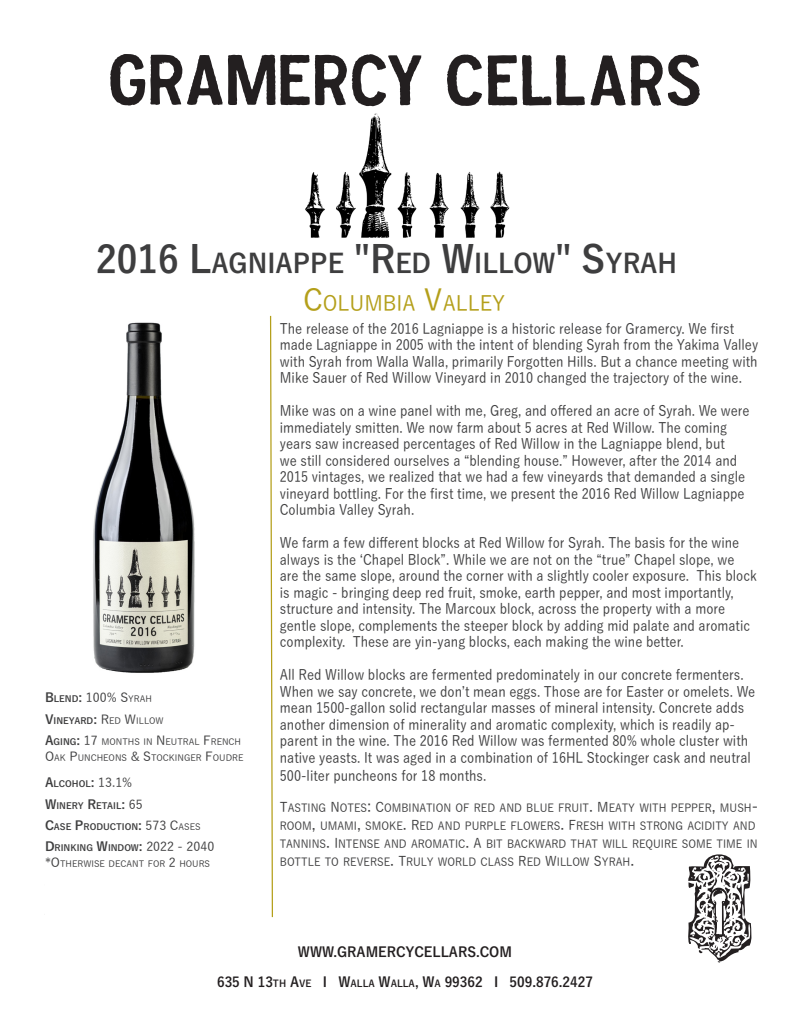
<style>
.page{position:relative;width:810px;height:1035px;background:#fff}
.page>*{position:absolute;margin:0;border:0;box-sizing:border-box;transform-origin:0 0}
.t1{font:700 26.25px "Yu Go";color:#3e3e3f;scale:.96 1}
.t2{font:500 21px "Yu Go";color:#b49f1a;scale:.96 1}
.t3{font:500 14.5px/16.5px "Yu Go";color:#3e3e3f;scale:.89 1}
.t4{font:700 13.75px "Yu Go";color:#231f20;scale:.96 1}
.t5{font:700 13.75px "Yu Go";color:#231f20;scale:.96 1}
.t6{font:500 12.5px "Yu Go";color:#3e3e3f}
.t7{font:500 11.25px/18px "Yu Go";color:#3e3e3f;scale:.93 1}
.t8{font:500 8.75px/16.2px "Yu Go";color:#3e3e3f}
.t9{font:700 8.75px "Yu Go";color:#3e3e3f}
.s1{font-size:37.5px}
.s2{font-size:30px}
.s3{font-size:13.38px}
.s4{font-size:16px}
.s5{font-weight:700}
.s6{font-weight:700;font-size:8.75px}
.s7{font-size:8.75px}
.s8{font-size:12.5px}
.s9{font-weight:500;font-size:12.5px}
.s10{font-weight:500}
.s11{font-weight:700;font-size:12.5px}
.s12{font-size:9.62px}
</style>
<div class="page">
<img style="left:305px;top:106px;width:205px;height:132px">
<img style="left:93px;top:322px;width:102px;height:351px">
<svg style="left:270px;top:315px;width:3px;height:603px"></svg>
<svg style="left:688px;top:854px;width:63px;height:109px"></svg>
<svg style="left:447px;top:54px;width:35px;height:52px"></svg>
<svg style="left:110px;top:54px;width:311px;height:52px"></svg>
<svg style="left:488px;top:54px;width:212px;height:52px"></svg>
<p class="t1" style="left:96px;top:248px;width:607px"><span class="s1">2016 L</span>AGNIAPPE <span class="s1">"R</span>ED <span class="s1">W</span>ILLOW<span class="s1">" S</span>YRAH</p>
<p class="t2" style="left:303px;top:284px;width:212px"><span class="s2">C</span>OLUMBIA <span class="s2">V</span>ALLEY</p>
<p class="t3" style="left:280px;top:318px;width:539px">The release of the 2016 Lagniappe is a historic release for Gramercy. We first made Lagniappe in 2005 with the intent of blending Syrah from the Yakima Valley with Syrah from Walla Walla, primarily Forgotten Hills. But a chance meeting with Mike Sauer of Red Willow Vineyard in 2010 changed the trajectory of the wine.</p>
<p class="t3" style="left:280px;top:401px;width:529px">Mike was on a wine panel with me, Greg, and offered an acre of Syrah. We were immediately smitten. We now farm about 5 acres at Red Willow. The coming years saw increased percentages of Red Willow in the Lagniappe blend, but<br>we still considered ourselves a “blending house.” However, after the 2014 and 2015 vintages, we realized that we had a few vineyards that demanded a single vineyard bottling. For the first time, we present the 2016 Red Willow Lagniappe Columbia Valley Syrah.</p>
<p class="t3" style="left:280px;top:533px;width:537px">We farm a few different blocks at Red Willow for Syrah. The basis for the wine always is the ‘Chapel Block”. While we are not on the “true” Chapel slope, we are the same slope, around the corner with a slightly cooler exposure. This block is magic - bringing deep red fruit, smoke, earth pepper, and most importantly, structure and intensity. The Marcoux block, across the property with a more gentle slope, complements the steeper block by adding mid palate and aromatic complexity. These are yin-yang blocks, each making the wine better.</p>
<p class="t3" style="left:280px;top:665px;width:536px">All Red Willow blocks are fermented predominately in our concrete fermenters.<br>When we say concrete, we don’t mean eggs. Those are for Easter or omelets. We mean 1500-gallon solid rectangular masses of mineral intensity. Concrete adds another dimension of minerality and aromatic complexity, which is readily ap&shy;parent in the wine. The 2016 Red Willow was fermented 80% whole cluster with native yeasts. It was aged in a combination of 16HL Stockinger cask and neutral</p>
<p class="t3" style="left:280px;top:765px;width:234px">500-liter puncheons for 18 months.</p>
<p class="t7" style="left:280px;top:798px;width:516px"><span class="s3">T</span>ASTING <span class="s3">N</span>OTES<span class="s4">:</span> <span class="s3">C</span>OMBINATION OF RED AND BLUE FRUIT<span class="s4">.</span> <span class="s3">M</span> EATY WITH PEPPER<span class="s4">,</span> MUSH<span class="s4">-</span>ROOM<span class="s4">,</span> UMAMI<span class="s4">,</span> SMOKE<span class="s4">.</span> <span class="s3">R</span>ED AND PURPLE FLOWERS<span class="s4">.</span> <span class="s3">F</span>RESH WITH STRONG ACIDITY AND TANNINS<span class="s4">.</span> <span class="s3">I</span> NTENSE AND AROMATIC<span class="s4">.</span> <span class="s3">A</span> BIT BACKWARD THAT WILL REQUIRE SOME TIME IN BOTTLE TO REVERSE<span class="s4">.</span> <span class="s3">T</span>RULY WORLD CLASS <span class="s3">R</span>ED <span class="s3">W</span>ILLOW <span class="s3">S</span>YRAH<span class="s4">.</span></p>
<p class="t6" style="left:45px;top:686px;width:109px"><span class="s5">B</span><span class="s6">LEND</span><span class="s5">:</span> 100% S<span class="s7">YRAH</span></p>
<p class="t9" style="left:45px;top:716px;width:120px"><span class="s8">V</span>INEYARD<span class="s8">:</span> <span class="s9">R</span><span class="s10">ED</span> <span class="s9">W</span><span class="s10">ILLOW</span></p>
<p class="t8" style="left:45px;top:733px;width:200px"><span class="s11">A</span><span class="s5">GING</span><span class="s11">:</span> <span class="s8">17</span> MONTHS IN <span class="s8">N</span> EUTRAL <span class="s8">F</span>RENCH<br><span class="s8">O</span>AK <span class="s8">P</span>UNCHEONS <span class="s8">&amp; S</span>TOCKINGER <span class="s8">F</span>OUDRE</p>
<p class="t9" style="left:45px;top:779px;width:89px"><span class="s8">A</span>LCOHOL<span class="s8">:</span> <span class="s9">13.1%</span></p>
<p class="t9" style="left:45px;top:801px;width:99px"><span class="s8">W</span>INERY <span class="s8">R</span>ETAIL<span class="s8">:</span> <span class="s9">65</span></p>
<p class="t9" style="left:45px;top:822px;width:157px"><span class="s8">C</span>ASE <span class="s8">P</span>RODUCTION<span class="s8">:</span> <span class="s9">573 C</span><span class="s10">ASES</span></p>
<p class="t8" style="left:45px;top:839px;width:171px"><span class="s11">D</span> <span class="s5">RINKING</span> <span class="s11">W</span><span class="s5">INDOW</span><span class="s11">:</span> <span class="s8">2022 - 2040 *O</span>THERWISE DECANT FOR <span class="s8">2</span> HOURS</p>
<p class="t5" style="left:298px;top:945px;width:224px">WWW.GRAMERCYCELLARS.COM</p>
<p class="t4" style="left:217px;top:975px;width:393px">635 N 13<span class="s12">TH</span> A<span class="s12">VE</span> I W<span class="s12">ALLA</span> W<span class="s12">ALLA</span>, W<span class="s12">A</span> 99362 I 509.876.2427</p>
</div>
